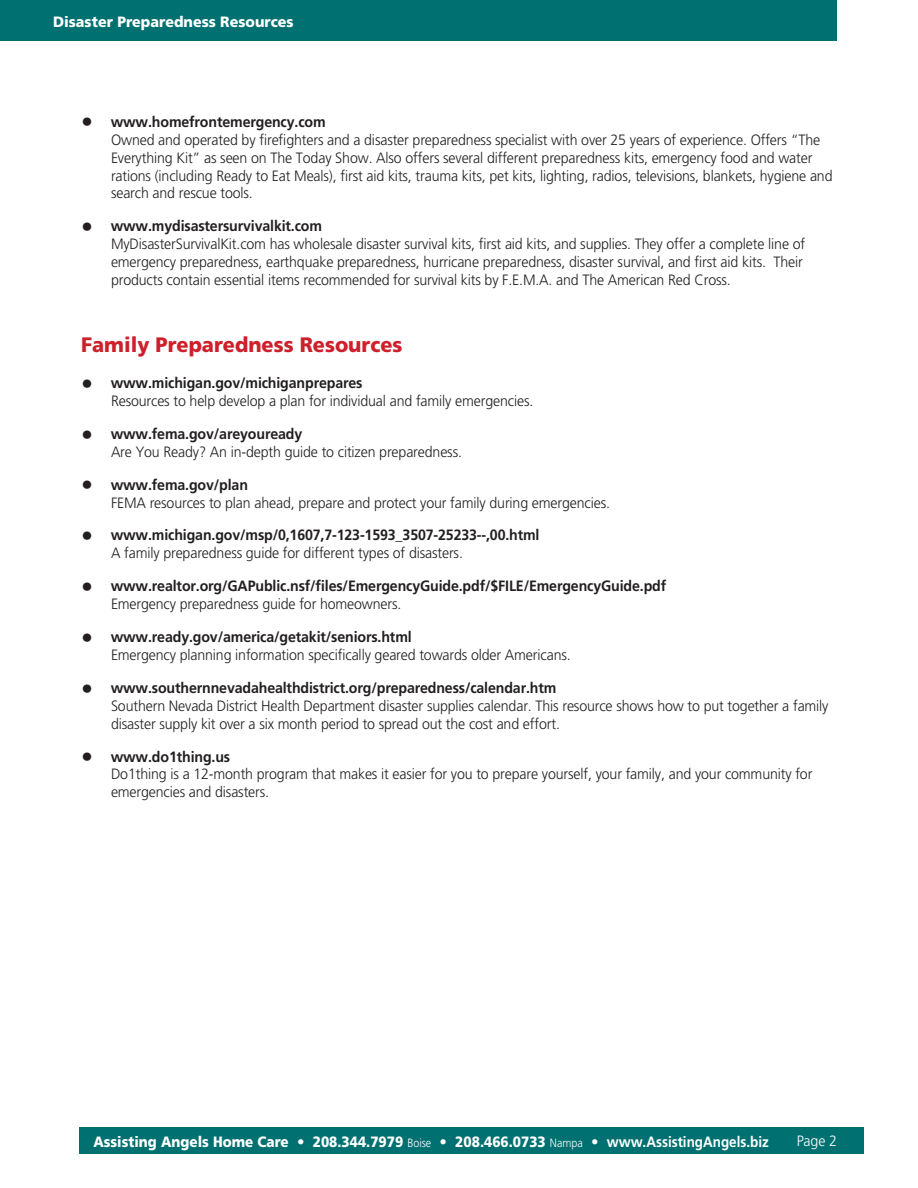
<style>
.page{position:relative;width:918px;height:1188px;background:#fff}
.page>*{position:absolute;margin:0;border:0;box-sizing:border-box;transform-origin:0 0}
.Subtitle{font:900 20.85px "Frutiger";color:#cd202a;scale:.95 1}
.Body_Text_Bullet___L{font:300 15px/18px "Frutiger";letter-spacing:-.01em;color:#231f20;scale:.95 1}
.Body_Text_Bullet___L-2{font:700 15px/18px "Frutiger";letter-spacing:-.01em;color:#231f20;scale:.95 1}
.t1{font:900 15px "Frutiger";color:#fff;scale:.9 1}
.t2{font:900 15px "Frutiger";color:#fff;scale:.95 1}
.Body_Text{font:300 15px "Frutiger";color:#fff;scale:.95 1}
.s1{font-size:23.85px}
.s2{font-weight:700}
.s3{font-weight:300;font-size:23.85px}
.s4{font-weight:300}
.s5{font-weight:300;font-size:12px}
</style>
<div class="page">
<div style="left:0;top:0;width:837px;height:40px;background:#007070"></div>
<div style="left:80px;top:1127px;width:784px;height:27px;background:#007070"></div>
<p class="t2" style="left:53px;top:13px;width:255px">Disaster Preparedness Resources</p>
<p class="Body_Text_Bullet___L" style="left:111px;top:113px;width:761px;text-indent:-30px"><span class="s1">•</span> <span class="s2">www.homefrontemergency.com<br></span>Owned and operated by firefighters and a disaster preparedness specialist with over 25 years of experience. Offers “The Everything Kit” as seen on The Today Show. Also offers several different preparedness kits, emergency food and water rations (including Ready to Eat Meals), first aid kits, trauma kits, pet kits, lighting, radios, televisions, blankets, hygiene and search and rescue tools.</p>
<p class="Body_Text_Bullet___L" style="left:111px;top:217px;width:732px;text-indent:-30px"><span class="s1">•</span> <span class="s2">www.mydisastersurvivalkit.com<br></span>MyDisasterSurvivalKit.com has wholesale disaster survival kits, first aid kits, and supplies. They offer a complete line of emergency preparedness, earthquake preparedness, hurricane preparedness, disaster survival, and first aid kits. Their products contain essential items recommended for survival kits by F.E.M.A. and The American Red Cross.</p>
<p class="Subtitle" style="left:81px;top:332px;width:340px">Family Preparedness Resources</p>
<p class="Body_Text_Bullet___L" style="left:111px;top:374px;width:446px;text-indent:-30px"><span class="s1">•</span> <span class="s2">www.michigan.gov/michiganprepares<br></span>Resources to help develop a plan for individual and family emergencies.</p>
<p class="Body_Text_Bullet___L" style="left:111px;top:425px;width:371px;text-indent:-30px"><span class="s1">•</span> <span class="s2">www.fema.gov/areyouready<br></span>Are You Ready? An in-depth guide to citizen preparedness.</p>
<p class="Body_Text_Bullet___L" style="left:111px;top:475px;width:527px;text-indent:-30px"><span class="s1">•</span> <span class="s2">www.fema.gov/plan<br></span>FEMA resources to plan ahead, prepare and protect your family during emergencies.</p>
<p class="Body_Text_Bullet___L-2" style="left:111px;top:526px;width:453px;text-indent:-30px"><span class="s3">•</span> www.michigan.gov/msp/0,1607,7-123-1593_3507-25233--,00.html<br><span class="s4">A family preparedness guide for different types of disasters.</span></p>
<p class="Body_Text_Bullet___L-2" style="left:111px;top:577px;width:586px;text-indent:-30px"><span class="s3">•</span> www.realtor.org/GAPublic.nsf/files/EmergencyGuide.pdf/$FILE/EmergencyGuide.pdf<br><span class="s4">Emergency preparedness guide for homeowners.</span></p>
<p class="Body_Text_Bullet___L" style="left:111px;top:628px;width:485px;text-indent:-30px"><span class="s1">•</span> <span class="s2">www.ready.gov/america/getakit/seniors.html<br></span>Emergency planning information specifically geared towards older Americans.</p>
<p class="Body_Text_Bullet___L" style="left:111px;top:679px;width:757px;text-indent:-30px"><span class="s1">•</span> <span class="s2">www.southernnevadahealthdistrict.org/preparedness/calendar.htm<br></span>Southern Nevada District Health Department disaster supplies calendar. This resource shows how to put together a family disaster supply kit over a six month period to spread out the cost and effort.</p>
<p class="Body_Text_Bullet___L" style="left:111px;top:747px;width:740px;text-indent:-30px"><span class="s1">•</span> <span class="s2">www.do1thing.us<br></span>Do1thing is a 12-month program that makes it easier for you to prepare yourself, your family, and your community for emergencies and disasters.</p>
<p class="t1" style="left:93px;top:1132px;width:752px">Assisting Angels Home Care • 208.344.7979 <span class="s5">Boise</span> • 208.466.0733 <span class="s5">Nampa</span> • <span class="s2">www.AssistingAngels.biz</span></p>
<p class="Body_Text" style="left:797px;top:1133px;width:44px">Page 2</p>
</div>
